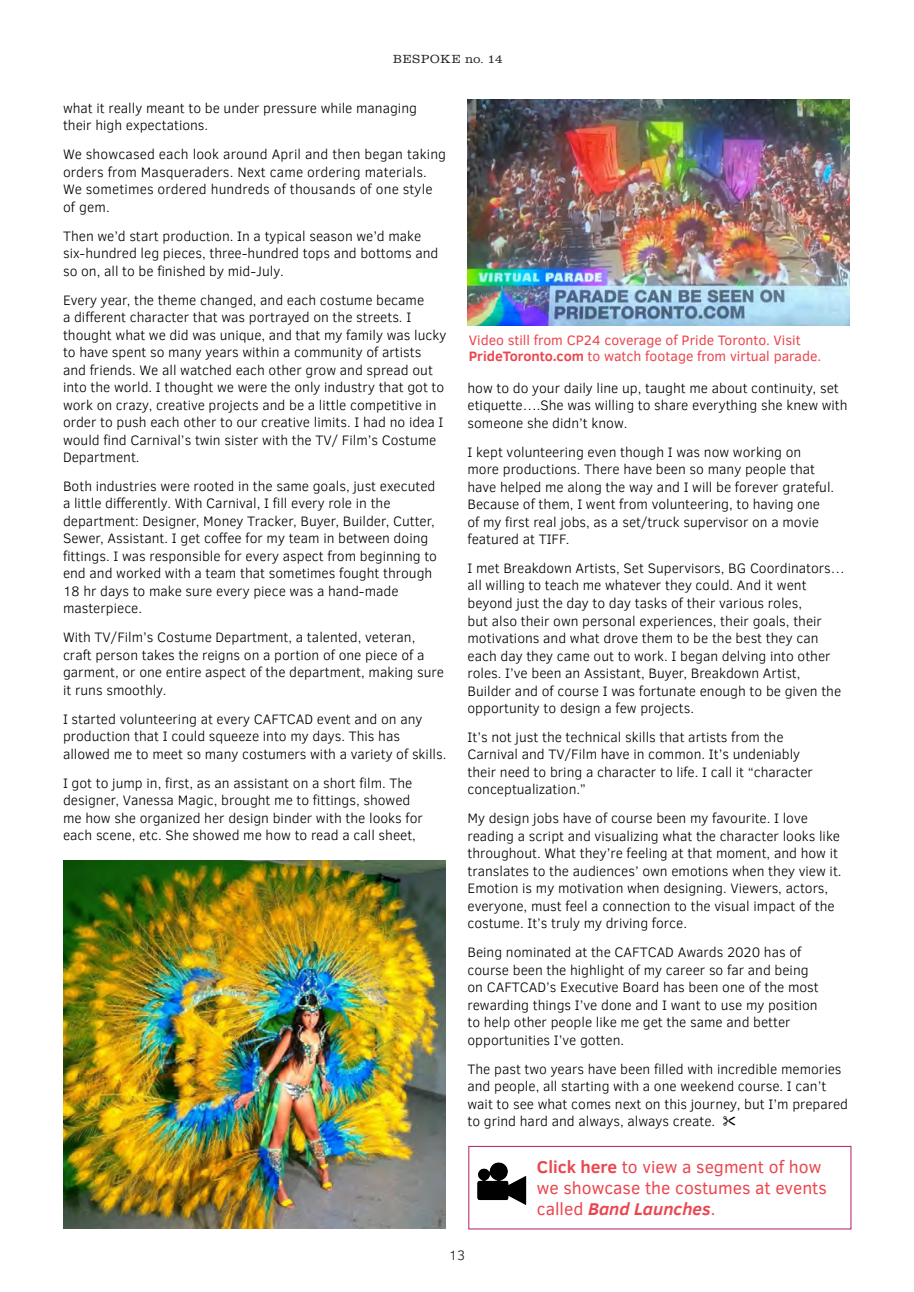
<style>
.page{position:relative;width:914px;height:1292px;background:#fff}
.page>*{position:absolute;margin:0;border:0;box-sizing:border-box;transform-origin:0 0}
.Close-Up{font:17.5px/21px "Clear Sans";color:#eb464e}
.Body_A{font:300 14px/17.5px "Clear Sans";color:#000}
.Photo_caption{font:14px/16.6px "Clear Sans";color:#eb464e}
.t1{font:300 14px "Clear Sans";color:#231f20}
.t2{font:300 12.25px "Clarendon";letter-spacing:.075em;color:#231f20}
.s1{font-weight:700}
.s2{font-weight:700;font-style:italic}
</style>
<div class="page">
<img style="left:63px;top:860px;width:382px;height:368px">
<img style="left:467px;top:100px;width:382px;height:225px">
<div style="left:468px;top:1146px;width:383px;height:83px;border:1px solid #b32064"></div>
<img style="left:477px;top:1162px;width:49px;height:43px">
<p class="t2" style="left:393px;top:52px;width:111px">BESPOKE no. 14</p>
<p class="Body_A" style="left:63px;top:99px;width:355px">what it really meant to be under pressure while managing their high expectations.</p>
<p class="Body_A" style="left:63px;top:146px;width:384px">We showcased each look around April and then began taking orders from Masqueraders. Next came ordering materials.<br>We sometimes ordered hundreds of thousands of one style of gem.</p>
<p class="Body_A" style="left:63px;top:227px;width:377px">Then we’d start production. In a typical season we’d make six-hundred leg pieces, three-hundred tops and bottoms and so on, all to be finished by mid-July.</p>
<p class="Body_A" style="left:63px;top:291px;width:385px">Every year, the theme changed, and each costume became<br>a different character that was portrayed on the streets. I thought what we did was unique, and that my family was lucky to have spent so many years within a community of artists and friends. We all watched each other grow and spread out into the world. I thought we were the only industry that got to work on crazy, creative projects and be a little competitive in order to push each other to our creative limits. I had no idea I would find Carnival’s twin sister with the TV/ Film’s Costume Department.</p>
<p class="Body_A" style="left:63px;top:477px;width:375px">Both industries were rooted in the same goals, just executed a little differently. With Carnival, I fill every role in the department: Designer, Money Tracker, Buyer, Builder, Cutter, Sewer, Assistant. I get coffee for my team in between doing fittings. I was responsible for every aspect from beginning to end and worked with a team that sometimes fought through 18 hr days to make sure every piece was a hand-made masterpiece.</p>
<p class="Body_A" style="left:63px;top:628px;width:382px">With TV/Film’s Costume Department, a talented, veteran, craft person takes the reigns on a portion of one piece of a garment, or one entire aspect of the department, making sure it runs smoothly.</p>
<p class="Body_A" style="left:63px;top:710px;width:385px">I started volunteering at every CAFTCAD event and on any production that I could squeeze into my days. This has allowed me to meet so many costumers with a variety of skills.</p>
<p class="Body_A" style="left:63px;top:774px;width:361px">I got to jump in, first, as an assistant on a short film. The designer, Vanessa Magic, brought me to fittings, showed me how she organized her design binder with the looks for each scene, etc. She showed me how to read a call sheet,</p>
<p class="Photo_caption" style="left:469px;top:331px;width:354px">Video still from CP24 coverage of Pride Toronto. Visit<br><span class="s1">PrideToronto.com</span> to watch footage from virtual parade.</p>
<p class="Body_A" style="left:467px;top:379px;width:382px">how to do your daily line up, taught me about continuity, set etiquette….She was willing to share everything she knew with someone she didn’t know.</p>
<p class="Body_A" style="left:467px;top:443px;width:368px">I kept volunteering even though I was now working on more productions. There have been so many people that have helped me along the way and I will be forever grateful.<br>Because of them, I went from volunteering, to having one of my first real jobs, as a set/truck supervisor on a movie featured at TIFF.</p>
<p class="Body_A" style="left:467px;top:559px;width:379px">I met Breakdown Artists, Set Supervisors, BG Coordinators… all willing to teach me whatever they could. And it went beyond just the day to day tasks of their various roles,<br>but also their own personal experiences, their goals, their motivations and what drove them to be the best they can each day they came out to work. I began delving into other roles. I’ve been an Assistant, Buyer, Breakdown Artist, Builder and of course I was fortunate enough to be given the opportunity to design a few projects.</p>
<p class="Body_A" style="left:467px;top:728px;width:347px">It’s not just the technical skills that artists from the Carnival and TV/Film have in common. It’s undeniably their need to bring a character to life. I call it “character conceptualization.”</p>
<p class="Body_A" style="left:467px;top:809px;width:375px">My design jobs have of course been my favourite. I love reading a script and visualizing what the character looks like throughout. What they’re feeling at that moment, and how it translates to the audiences’ own emotions when they view it.<br>Emotion is my motivation when designing. Viewers, actors, everyone, must feel a connection to the visual impact of the costume. It’s truly my driving force.</p>
<p class="Body_A" style="left:467px;top:943px;width:353px">Being nominated at the CAFTCAD Awards 2020 has of course been the highlight of my career so far and being on CAFTCAD’s Executive Board has been one of the most rewarding things I’ve done and I want to use my position to help other people like me get the same and better opportunities I’ve gotten.</p>
<p class="Body_A" style="left:467px;top:1059px;width:382px">The past two years have been filled with incredible memories and people, all starting with a one weekend course. I can’t wait to see what comes next on this journey, but I’m prepared to grind hard and always, always create.</p>
<p class="Close-Up" style="left:537px;top:1156px;width:291px"><span class="s1">Click here</span> to view a segment of how we showcase the costumes at events called <span class="s2">Band Launches</span>.</p>
<p class="t1" style="left:448px;top:1245px;width:18px">13</p>
</div>
